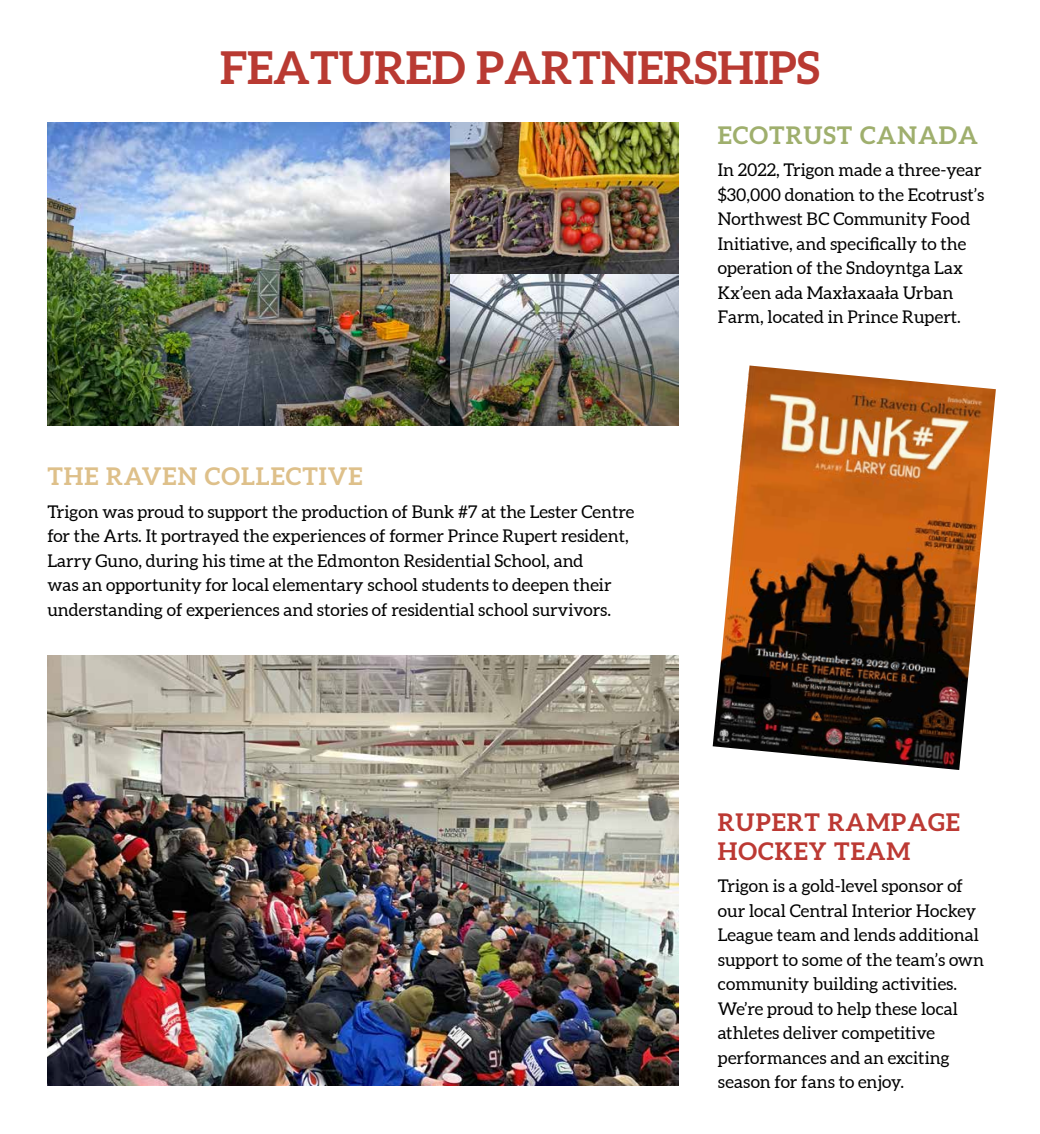
<style>
.page{position:relative;width:1040px;height:1134px;background:#fff}
.page>*{position:absolute;margin:0;border:0;box-sizing:border-box;transform-origin:0 0}
.t1{font:700 45.5px "Aleo";color:#b93a32}
.t2{font:700 24.5px/28.2px "Aleo";letter-spacing:.04em;color:#bc3933}
.t3{font:700 24.5px "Aleo";letter-spacing:.04em;color:#dec08a}
.t4{font:700 24.5px "Aleo";letter-spacing:.04em;color:#9faf6d}
.t5{font:17.5px/24.5px "Aleo";color:#000}
</style>
<div class="page">
<img style="left:47px;top:123px;width:632px;height:302px">
<img style="left:47px;top:656px;width:632px;height:429px">
<img style="left:712px;top:365px;width:283px;height:405px">
<h1 class="t1" style="left:220px;top:39px;width:601px">FEATURED PARTNERSHIPS</h1>
<h2 class="t3" style="left:47px;top:461px;width:317px">THE RAVEN COLLECTIVE</h2>
<p class="t5" style="left:47px;top:500px;width:588px">Trigon was proud to support the production of Bunk #7 at the Lester Centre for the Arts. It portrayed the experiences of former Prince Rupert resident, Larry Guno, during his time at the Edmonton Residential School, and<br>was an opportunity for local elementary school students to deepen their understanding of experiences and stories of residential school survivors.</p>
<h2 class="t4" style="left:718px;top:120px;width:261px">ECOTRUST CANADA</h2>
<p class="t5" style="left:718px;top:159px;width:268px">In 2022, Trigon made a three-year $30,000 donation to the Ecotrust’s<br>Northwest BC Community Food<br>Initiative, and specifically to the operation of the Sndoyntga Lax<br>Kx’een ada Maxłaxaała Urban<br>Farm, located in Prince Rupert.</p>
<h2 class="t2" style="left:718px;top:810px;width:243px">RUPERT RAMPAGE<br>HOCKEY TEAM</h2>
<p class="t5" style="left:718px;top:874px;width:268px">Trigon is a gold-level sponsor of our local Central Interior Hockey<br>League team and lends additional support to some of the team’s own community building activities.<br>We’re proud to help these local athletes deliver competitive performances and an exciting season for fans to enjoy.</p>
</div>
